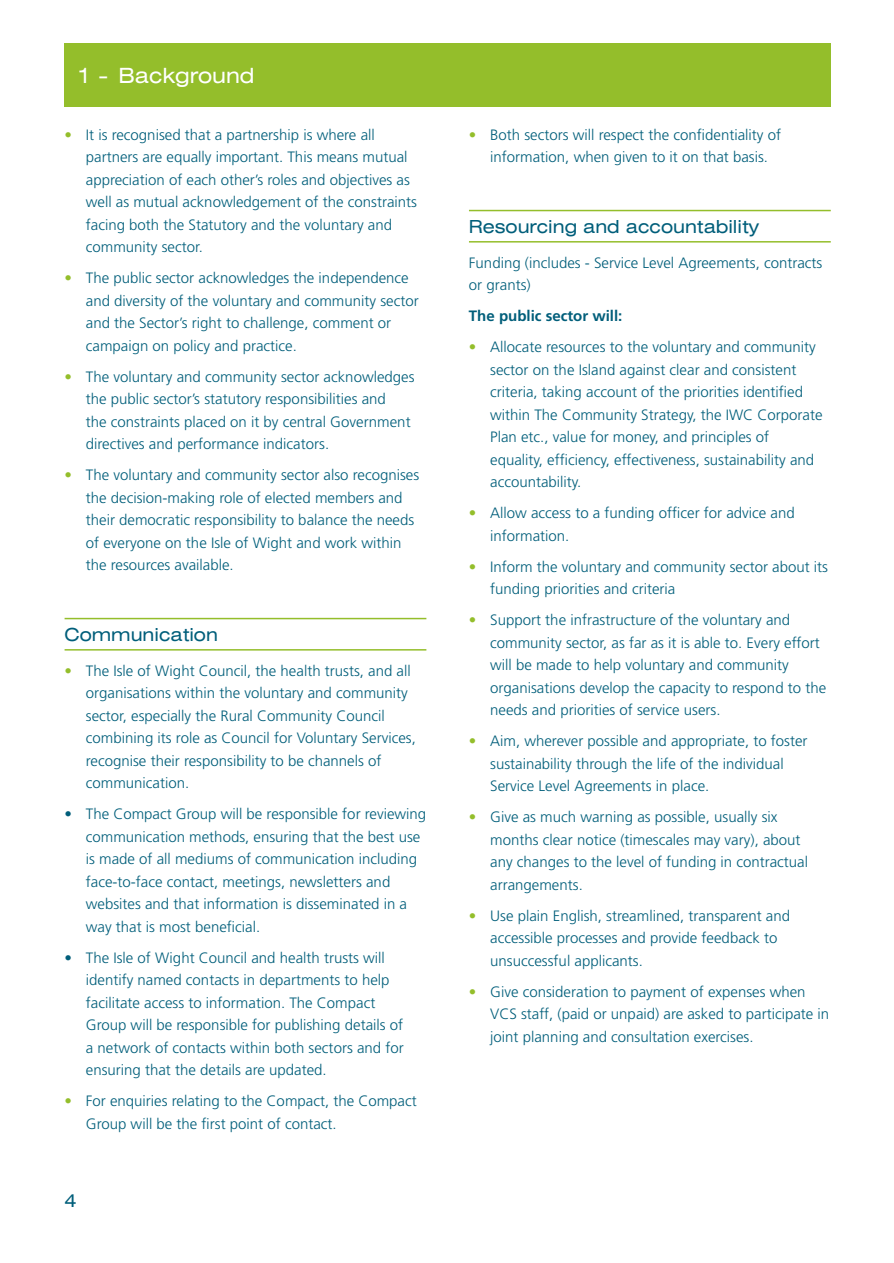
<style>
.page{position:relative;width:894px;height:1263px;background:#fff}
.page>*{position:absolute;margin:0;border:0;box-sizing:border-box;transform-origin:0 0}
.t1{font:expanded 21px "Swiss 721 BT";color:#fff}
.t2{font:expanded 18px "Swiss 721 BT";color:#005e7a}
.t3{font:15px/22.5px "Frutiger Light 2";color:#005e7a}
.t4{font:700 15px "Frutiger";color:#005e7a}
.s1{color:#94be2b}
</style>
<div class="page">
<div style="left:65px;top:43px;width:765px;height:64px;background:#94be2b"></div>
<hr style="left:65px;top:618px;width:361px;height:1px;background:#94be2b">
<hr style="left:65px;top:649px;width:361px;height:2px;background:#94be2b">
<hr style="left:468px;top:210px;width:362px;height:1px;background:#94be2b">
<hr style="left:468px;top:241px;width:362px;height:2px;background:#94be2b">
<h1 class="t1" style="left:77px;top:68px;width:179px">1 - Background</h1>
<p class="t3" style="left:86px;top:124px;width:332px;text-indent:-21px"><span class="s1">•</span> It is recognised that a partnership is where all partners are equally important. This means mutual appreciation of each other’s roles and objectives as well as mutual acknowledgement of the constraints facing both the Statutory and the voluntary and community sector.</p>
<p class="t3" style="left:86px;top:268px;width:334px;text-indent:-21px"><span class="s1">•</span> The public sector acknowledges the independence and diversity of the voluntary and community sector and the Sector’s right to challenge, comment or campaign on policy and practice.</p>
<p class="t3" style="left:86px;top:366px;width:330px;text-indent:-21px"><span class="s1">•</span> The voluntary and community sector acknowledges the public sector’s statutory responsibilities and<br>the constraints placed on it by central Government directives and performance indicators.</p>
<p class="t3" style="left:86px;top:465px;width:335px;text-indent:-21px"><span class="s1">•</span> The voluntary and community sector also recognises the decision-making role of elected members and their democratic responsibility to balance the needs of everyone on the Isle of Wight and work within the resources available.</p>
<p class="t2" style="left:65px;top:627px;width:155px">Communication</p>
<p class="t3" style="left:86px;top:661px;width:331px;text-indent:-21px"><span class="s1">•</span> The Isle of Wight Council, the health trusts, and all organisations within the voluntary and community sector, especially the Rural Community Council combining its role as Council for Voluntary Services, recognise their responsibility to be channels of communication.</p>
<p class="t3" style="left:86px;top:804px;width:342px;text-indent:-21px">• The Compact Group will be responsible for reviewing communication methods, ensuring that the best use is made of all mediums of communication including face-to-face contact, meetings, newsletters and websites and that information is disseminated in a way that is most beneficial.</p>
<p class="t3" style="left:86px;top:948px;width:319px;text-indent:-21px">• The Isle of Wight Council and health trusts will identify named contacts in departments to help facilitate access to information. The Compact Group will be responsible for publishing details of a network of contacts within both sectors and for ensuring that the details are updated.</p>
<p class="t3" style="left:86px;top:1091px;width:332px;text-indent:-21px"><span class="s1">•</span> For enquiries relating to the Compact, the Compact<br>Group will be the first point of contact.</p>
<p class="t2" style="left:65px;top:1193px;width:14px">4</p>
<p class="t3" style="left:468px;top:124px;width:313px;text-align:center"><span class="s1">•</span> Both sectors will respect the confidentiality of information, when given to it on that basis.</p>
<p class="t2" style="left:468px;top:219px;width:291px">Resourcing and accountability</p>
<p class="t3" style="left:468px;top:253px;width:355px">Funding (includes - Service Level Agreements, contracts or grants)</p>
<p class="t4" style="left:468px;top:310px;width:155px">The public sector will:</p>
<p class="t3" style="left:490px;top:337px;width:333px;text-indent:-21px"><span class="s1">•</span> Allocate resources to the voluntary and community sector on the Island against clear and consistent criteria, taking account of the priorities identified within The Community Strategy, the IWC Corporate Plan etc., value for money, and principles of equality, efficiency, effectiveness, sustainability and accountability.</p>
<p class="t3" style="left:490px;top:503px;width:306px;text-indent:-21px"><span class="s1">•</span> Allow access to a funding officer for advice and information.</p>
<p class="t3" style="left:490px;top:557px;width:339px;text-indent:-21px"><span class="s1">•</span> Inform the voluntary and community sector about its funding priorities and criteria</p>
<p class="t3" style="left:490px;top:610px;width:337px;text-indent:-21px"><span class="s1">•</span> Support the infrastructure of the voluntary and community sector, as far as it is able to. Every effort will be made to help voluntary and community organisations develop the capacity to respond to the needs and priorities of service users.</p>
<p class="t3" style="left:490px;top:731px;width:319px;text-indent:-21px"><span class="s1">•</span> Aim, wherever possible and appropriate, to foster sustainability through the life of the individual<br>Service Level Agreements in place.</p>
<p class="t3" style="left:490px;top:807px;width:319px;text-indent:-21px"><span class="s1">•</span> Give as much warning as possible, usually six months clear notice (timescales may vary), about any changes to the level of funding in contractual arrangements.</p>
<p class="t3" style="left:490px;top:906px;width:301px;text-indent:-21px"><span class="s1">•</span> Use plain English, streamlined, transparent and accessible processes and provide feedback to unsuccessful applicants.</p>
<p class="t3" style="left:490px;top:982px;width:340px;text-indent:-21px"><span class="s1">•</span> Give consideration to payment of expenses when<br>VCS staff, (paid or unpaid) are asked to participate in joint planning and consultation exercises.</p>
</div>
